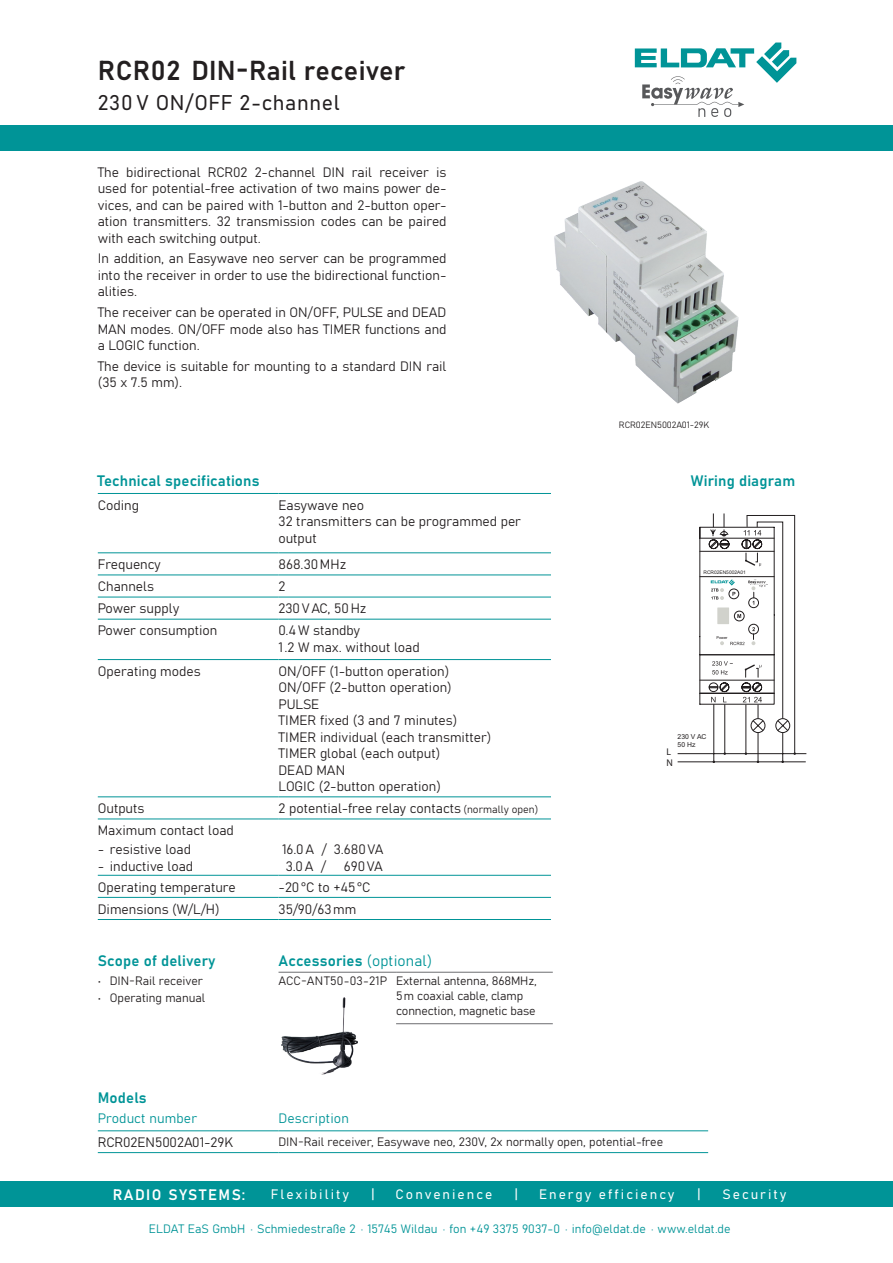
<style>
.page{position:relative;width:893px;height:1263px;background:#fff}
.page>*{position:absolute;margin:0;border:0;box-sizing:border-box;transform-origin:0 0}
.Inhalt_Empfänger{font:27px "Bahnschrift";letter-spacing:.01em;color:#231f20}
.Inhalt_Empfänger-2{font:21px "Bahnschrift";letter-spacing:.03em;color:#231f20}
.t1{font:15px "Bahnschrift";letter-spacing:.01em;color:#009497}
.t2{font:15px "Bahnschrift";letter-spacing:.1em;color:#fff}
.Fließtext{font:13.5px/16.5px "Bahnschrift";color:#231f20;text-align:justify}
.t3{font:13.5px "Bahnschrift";letter-spacing:.15em;color:#fff}
.t4{font:13.5px "Bahnschrift";letter-spacing:.01em;color:#009497}
.Fließtext-2{font:12px/15px "Bahnschrift";color:#231f20}
.t5{font:12px "Bahnschrift";letter-spacing:.01em;color:#009497}
.Fließtext-3{font:12px "Bahnschrift";letter-spacing:.02em;color:#231f20}
.t6{font:9.75px "Myriad Pro";color:#231f20}
.Fließtext-4{font:9px "Bahnschrift";color:#231f20}
.t7{font:6.9px/8.2px "Arial";color:#231f20}
.t8{font:4.95px "Arial";color:#231f20}
.t9{font:3.9px "Arial";color:#231f20}
.s1{font-size:10.5px}
</style>
<div class="page">
<div style="left:0;top:1181px;width:893px;height:26px;background:#009497"></div>
<div style="left:0;top:125px;width:893px;height:26px;background:#009497"></div>
<svg style="left:635px;top:43px;width:161px;height:74px"></svg>
<hr style="left:98px;top:493px;width:181px;height:1px;background:#009497">
<hr style="left:279px;top:493px;width:272px;height:1px;background:#009497">
<hr style="left:98px;top:553px;width:181px;height:1px;background:#009497">
<hr style="left:279px;top:553px;width:272px;height:1px;background:#009497">
<hr style="left:98px;top:575px;width:181px;height:1px;background:#009497">
<hr style="left:279px;top:575px;width:272px;height:1px;background:#009497">
<hr style="left:98px;top:597px;width:181px;height:1px;background:#009497">
<hr style="left:279px;top:597px;width:272px;height:1px;background:#009497">
<hr style="left:98px;top:619px;width:181px;height:1px;background:#009497">
<hr style="left:279px;top:619px;width:272px;height:1px;background:#009497">
<hr style="left:98px;top:659px;width:181px;height:1px;background:#009497">
<hr style="left:279px;top:659px;width:272px;height:1px;background:#009497">
<hr style="left:98px;top:796px;width:181px;height:1px;background:#009497">
<hr style="left:279px;top:796px;width:272px;height:1px;background:#009497">
<hr style="left:98px;top:819px;width:181px;height:1px;background:#009497">
<hr style="left:279px;top:819px;width:272px;height:1px;background:#009497">
<hr style="left:98px;top:875px;width:181px;height:1px;background:#009497">
<hr style="left:279px;top:875px;width:272px;height:1px;background:#009497">
<hr style="left:98px;top:897px;width:181px;height:1px;background:#009497">
<hr style="left:279px;top:897px;width:272px;height:1px;background:#009497">
<hr style="left:98px;top:919px;width:181px;height:1px;background:#009497">
<hr style="left:279px;top:919px;width:272px;height:1px;background:#009497">
<hr style="left:279px;top:1152px;width:272px;height:1px;background:#009497">
<hr style="left:551px;top:1152px;width:157px;height:1px;background:#009497">
<hr style="left:98px;top:1152px;width:181px;height:1px;background:#009497">
<hr style="left:98px;top:1130px;width:181px;height:1px;background:#009497">
<hr style="left:279px;top:1130px;width:272px;height:1px;background:#009497">
<hr style="left:551px;top:1130px;width:157px;height:1px;background:#009497">
<img style="left:554px;top:181px;width:185px;height:223px">
<svg style="left:677px;top:513px;width:129px;height:250px"></svg>
<img style="left:281px;top:997px;width:77px;height:77px">
<hr style="left:279px;top:972px;width:117px;height:1px;background:#6c6d70">
<hr style="left:396px;top:972px;width:157px;height:1px;background:#6c6d70">
<hr style="left:396px;top:1023px;width:157px;height:1px;background:#6c6d70">
<p class="Inhalt_Empfänger" style="left:98px;top:50px;width:309px">RCR02 DIN-Rail receiver</p>
<p class="Inhalt_Empfänger-2" style="left:98px;top:87px;width:243px">230 V ON/OFF 2-channel</p>
<p class="Fließtext" style="left:98px;top:163px;width:350px">The bidirectional RCR02 2-channel DIN rail receiver is used for potential-free activation of two mains power de&shy;vices, and can be paired with 1-button and 2-button oper&shy;ation transmitters. 32 transmission codes can be paired with each switching output.</p>
<p class="Fließtext" style="left:98px;top:249px;width:350px">In addition, an Easywave neo server can be programmed into the receiver in order to use the bidirectional function&shy;alities.</p>
<p class="Fließtext" style="left:98px;top:303px;width:350px">The receiver can be operated in ON/OFF, PULSE and DEAD MAN modes. ON/OFF mode also has TIMER functions and a LOGIC function.</p>
<p class="Fließtext" style="left:98px;top:357px;width:350px">The device is suitable for mounting to a standard DIN rail (35 x 7.5 mm).</p>
<p class="Fließtext-4" style="left:619px;top:418px;width:92px">RCR02EN5002A01-29K</p>
<p class="t1" style="left:97px;top:469px;width:164px">Technical specifications</p>
<p class="t1" style="left:691px;top:469px;width:106px">Wiring diagram</p>
<p class="Fließtext" style="left:98px;top:496px;width:43px">Coding</p>
<p class="Fließtext" style="left:279px;top:496px;width:87px">Easywave neo</p>
<p class="Fließtext" style="left:279px;top:512px;width:244px">32 transmitters can be programmed per output</p>
<p class="Fließtext" style="left:98px;top:555px;width:64px">Frequency</p>
<p class="Fließtext" style="left:279px;top:555px;width:69px">868.30MHz</p>
<p class="Fließtext" style="left:98px;top:577px;width:58px">Channels</p>
<p class="Fließtext" style="left:279px;top:577px;width:8px">2</p>
<p class="Fließtext" style="left:98px;top:599px;width:83px">Power supply</p>
<p class="Fließtext" style="left:279px;top:599px;width:90px">230VAC, 50Hz</p>
<p class="Fließtext" style="left:98px;top:621px;width:121px">Power consumption</p>
<p class="Fließtext" style="left:279px;top:621px;width:83px">0.4W standby</p>
<p class="Fließtext" style="left:279px;top:638px;width:143px">1.2 W max. without load</p>
<p class="Fließtext" style="left:98px;top:662px;width:104px">Operating modes</p>
<p class="Fließtext" style="left:279px;top:662px;width:172px">ON/OFF (1-button operation)</p>
<p class="Fließtext" style="left:279px;top:678px;width:175px">ON/OFF (2-button operation)</p>
<p class="Fließtext" style="left:279px;top:695px;width:42px">PULSE</p>
<p class="Fließtext" style="left:279px;top:711px;width:180px">TIMER fixed (3 and 7 minutes)</p>
<p class="Fließtext" style="left:279px;top:728px;width:214px">TIMER individual (each transmitter)</p>
<p class="Fließtext" style="left:279px;top:744px;width:163px">TIMER global (each output)</p>
<p class="Fließtext" style="left:279px;top:761px;width:68px">DEAD MAN</p>
<p class="Fließtext" style="left:279px;top:777px;width:164px">LOGIC (2-button operation)</p>
<p class="Fließtext" style="left:98px;top:799px;width:48px">Outputs</p>
<p class="Fließtext" style="left:279px;top:799px;width:261px">2 potential-free relay contacts <span class="s1">(normally open)</span></p>
<p class="Fließtext" style="left:98px;top:821px;width:138px">Maximum contact load</p>
<p class="Fließtext" style="left:98px;top:840px;width:95px">- resistive load</p>
<p class="Fließtext" style="left:282px;top:840px;width:103px">16.0A / 3.680VA</p>
<p class="Fließtext" style="left:98px;top:857px;width:97px">- inductive load</p>
<p class="Fließtext" style="left:286px;top:857px;width:42px">3.0A /</p>
<p class="Fließtext" style="left:344px;top:857px;width:41px">690VA</p>
<p class="Fließtext" style="left:98px;top:878px;width:139px">Operating temperature</p>
<p class="Fließtext" style="left:279px;top:878px;width:93px">-20°C to +45°C</p>
<p class="Fließtext" style="left:98px;top:900px;width:123px">Dimensions (W/L/H)</p>
<p class="Fließtext" style="left:279px;top:900px;width:79px">35/90/63mm</p>
<p class="t1" style="left:98px;top:949px;width:119px">Scope of delivery</p>
<p class="Fließtext-2" style="left:98px;top:972px;width:107px">• DIN-Rail receiver</p>
<p class="Fließtext-2" style="left:98px;top:989px;width:109px">• Operating manual</p>
<p class="t1" style="left:279px;top:949px;width:155px">Accessories (optional)</p>
<p class="Fließtext-3" style="left:279px;top:972px;width:110px">ACC-ANT50-03-21P</p>
<p class="Fließtext-2" style="left:396px;top:972px;width:142px">External antenna, 868MHz,<br>5m coaxial cable, clamp connection, magnetic base</p>
<p class="t8" style="left:703px;top:569px;width:44px">RCR02EN5002A01</p>
<p class="t9" style="left:716px;top:635px;width:13px">Power</p>
<p class="t7" style="left:678px;top:732px;width:30px">230 V AC<br>50 Hz</p>
<p class="t6" style="left:666px;top:746px;width:6px">L</p>
<p class="t6" style="left:666px;top:756px;width:8px">N</p>
<p class="t1" style="left:98px;top:1086px;width:50px">Models</p>
<p class="t4" style="left:98px;top:1108px;width:101px">Product number</p>
<p class="t4" style="left:279px;top:1108px;width:72px">Description</p>
<p class="Fließtext" style="left:98px;top:1133px;width:137px">RCR02EN5002A01-29K</p>
<p class="Fließtext-2" style="left:279px;top:1133px;width:386px">DIN-Rail receiver, Easywave neo, 230V, 2x normally open, potential-free</p>
<p class="t2" style="left:113px;top:1183px;width:134px">RADIO SYSTEMS:</p>
<p class="t3" style="left:271px;top:1184px;width:80px">Flexibility</p>
<p class="t3" style="left:371px;top:1184px;width:5px">|</p>
<p class="t3" style="left:396px;top:1184px;width:98px">Convenience</p>
<p class="t3" style="left:514px;top:1184px;width:5px">|</p>
<p class="t3" style="left:539px;top:1184px;width:137px">Energy efficiency</p>
<p class="t3" style="left:697px;top:1184px;width:5px">|</p>
<p class="t3" style="left:722px;top:1184px;width:65px">Security</p>
<p class="t5" style="left:149px;top:1220px;width:583px">ELDAT EaS GmbH · Schmiedestraße 2 · 15745 Wildau · fon +49 3375 9037-0 · info@eldat.de · www.eldat.de</p>
</div>
